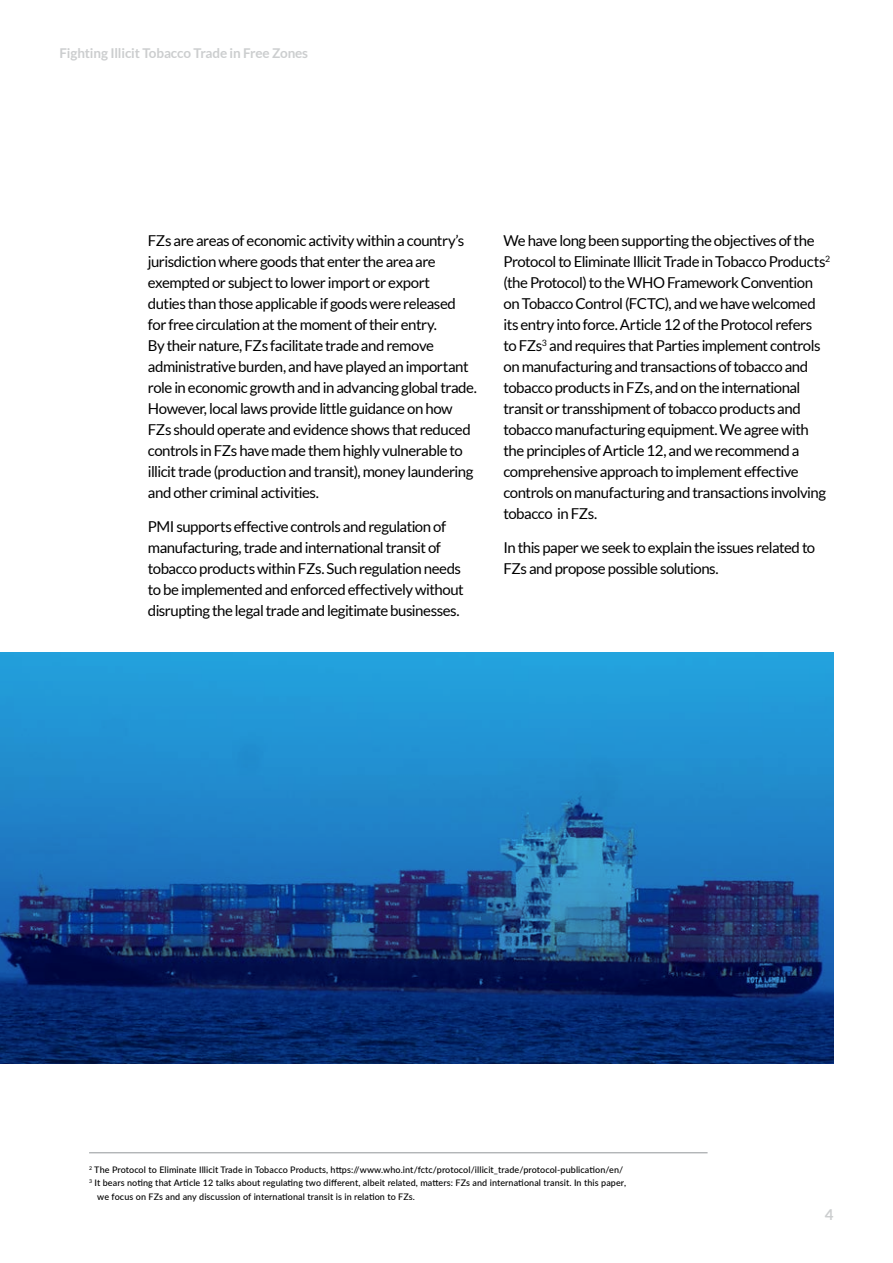
<style>
.page{position:relative;width:893px;height:1263px;background:#fff}
.page>*{position:absolute;margin:0;border:0;box-sizing:border-box;transform-origin:0 0}
.t1{font:15px/21px "Lato";letter-spacing:-.035em;color:#000}
.t2{font:700 15px "Lato";color:#cccecf}
.t3{font:700 13.5px "Lato";letter-spacing:-.01em;color:#cccecf}
.t4{font:500 9px "Lato";letter-spacing:.01em;color:#000}
</style>
<div class="page">
<hr style="left:892px;top:0;width:1px;height:1263px;background:#00564a">
<svg style="left:0;top:653px;width:833px;height:410px;background:#1962a3"></svg>
<hr style="left:89px;top:1152px;width:619px;height:1px;background:#92979a">
<p class="t3" style="left:60px;top:45px;width:250px">Fighting Illicit Tobacco Trade in Free Zones</p>
<p class="t1" style="left:148px;top:230px;width:331px">FZs are areas of economic activity within a country’s jurisdiction where goods that enter the area are exempted or subject to lower import or export<br>duties than those applicable if goods were released for free circulation at the moment of their entry.<br>By their nature, FZs facilitate trade and remove administrative burden, and have played an important role in economic growth and in advancing global trade.<br>However, local laws provide little guidance on how FZs should operate and evidence shows that reduced controls in FZs have made them highly vulnerable to illicit trade (production and transit), money laundering and other criminal activities.</p>
<p class="t1" style="left:148px;top:516px;width:317px">PMI supports effective controls and regulation of manufacturing, trade and international transit of tobacco products within FZs. Such regulation needs to be implemented and enforced effectively without disrupting the legal trade and legitimate businesses.</p>
<p class="t1" style="left:503px;top:230px;width:328px">We have long been supporting the objectives of the Protocol to Eliminate Illicit Trade in Tobacco Products<sup>2 </sup>(the Protocol) to the WHO Framework Convention on Tobacco Control (FCTC), and we have welcomed its entry into force. Article 12 of the Protocol refers<br>to FZs<sup>3</sup> and requires that Parties implement controls on manufacturing and transactions of tobacco and tobacco products in FZs, and on the international transit or transshipment of tobacco products and tobacco manufacturing equipment. We agree with the principles of Article 12, and we recommend a comprehensive approach to implement effective controls on manufacturing and transactions involving tobacco in FZs.</p>
<p class="t1" style="left:503px;top:537px;width:313px">In this paper we seek to explain the issues related to<br>FZs and propose possible solutions.</p>
<p class="t4" style="left:89px;top:1163px;width:536px"><sup>2</sup> The Protocol to Eliminate Illicit Trade in Tobacco Products, https://www.who.int/fctc/protocol/illicit_trade/protocol-publication/en/</p>
<p class="t4" style="left:89px;top:1176px;width:538px"><sup>3</sup> It bears noting that Article 12 talks about regulating two different, albeit related, matters: FZs and international transit. In this paper,</p>
<p class="t4" style="left:97px;top:1190px;width:319px">we focus on FZs and any discussion of international transit is in relation to FZs.</p>
<p class="t2" style="left:825px;top:1206px;width:10px">4</p>
</div>
